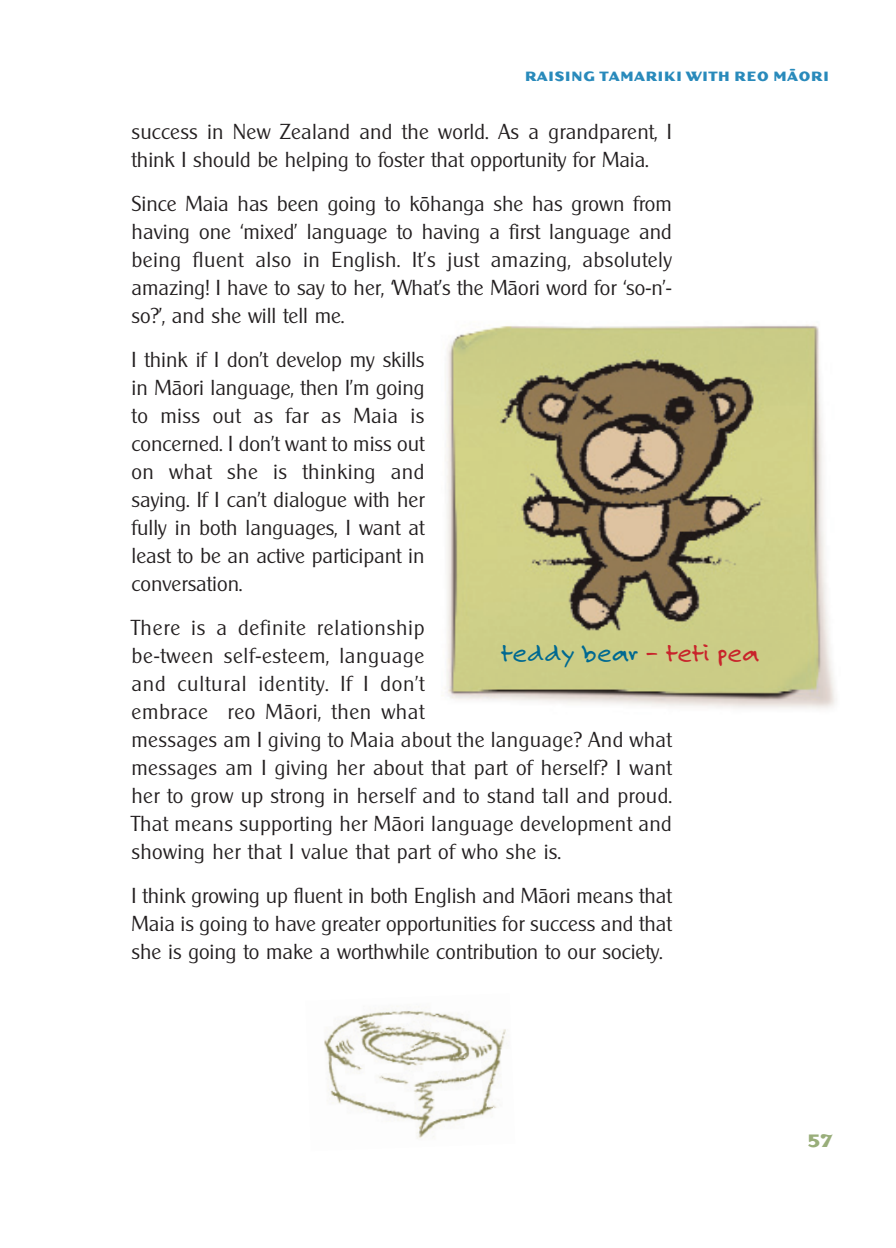
<style>
.page{position:relative;width:896px;height:1248px;background:#fff}
.page>*{position:absolute;margin:0;border:0;box-sizing:border-box;transform-origin:0 0}
.t1{font:28px "Felt Tip Maori";color:#006991}
.t2{font:21px/28px "Cleargothic Light Maori";letter-spacing:.015em;color:#231f20;text-align:justify}
.t3{font:700 20px "Dogma";color:#99ae7a}
.t4{font:700 15px "Dogma Maori";letter-spacing:.06em;color:#298abb}
.s1{color:#c8242b}
</style>
<div class="page">
<img style="left:445px;top:325px;width:392px;height:384px">
<img style="left:324px;top:1006px;width:183px;height:133px">
<p class="t4" style="left:525px;top:69px;width:305px">RAISING TAMARIKI WITH REO MÄORI</p>
<p class="t2" style="left:132px;top:119px;width:542px">success in New Zealand and the world. As a grandparent, I think I should be helping to foster that opportunity for Maia.</p>
<p class="t2" style="left:132px;top:191px;width:542px">Since Maia has been going to köhanga she has grown from having one ‘mixed’ language to having a first language and being fluent also in English. It’s just amazing, absolutely amazing! I have to say to her, ‘What’s the Mäori word for ‘so-n’- so?’, and she will tell me.</p>
<p class="t2" style="left:132px;top:347px;width:294px">I think if I don’t develop my skills in Mäori language, then I’m going to miss out as far as Maia is concerned. I don’t want to miss out on what she is thinking and saying. If I can’t dialogue with her fully in both languages, I want at least to be an active participant in conversation.</p>
<p class="t2" style="left:132px;top:615px;width:542px;text-align:left">There is a definite relationship<br>be-tween self-esteem, language<br>and cultural identity. If I don’t<br>embrace reo Mäori, then what<br>messages am I giving to Maia about the language? And what messages am I giving her about that part of herself? I want her to grow up strong in herself and to stand tall and proud.<br>That means supporting her Mäori language development and showing her that I value that part of who she is.</p>
<p class="t2" style="left:132px;top:883px;width:542px">I think growing up fluent in both English and Mäori means that Maia is going to have greater opportunities for success and that she is going to make a worthwhile contribution to our society.</p>
<h1 class="t1" style="left:501px;top:635px;width:259px">teddy bear <span class="s1">– teti pea</span></h1>
<p class="t3" style="left:807px;top:1131px;width:26px">57</p>
</div>
